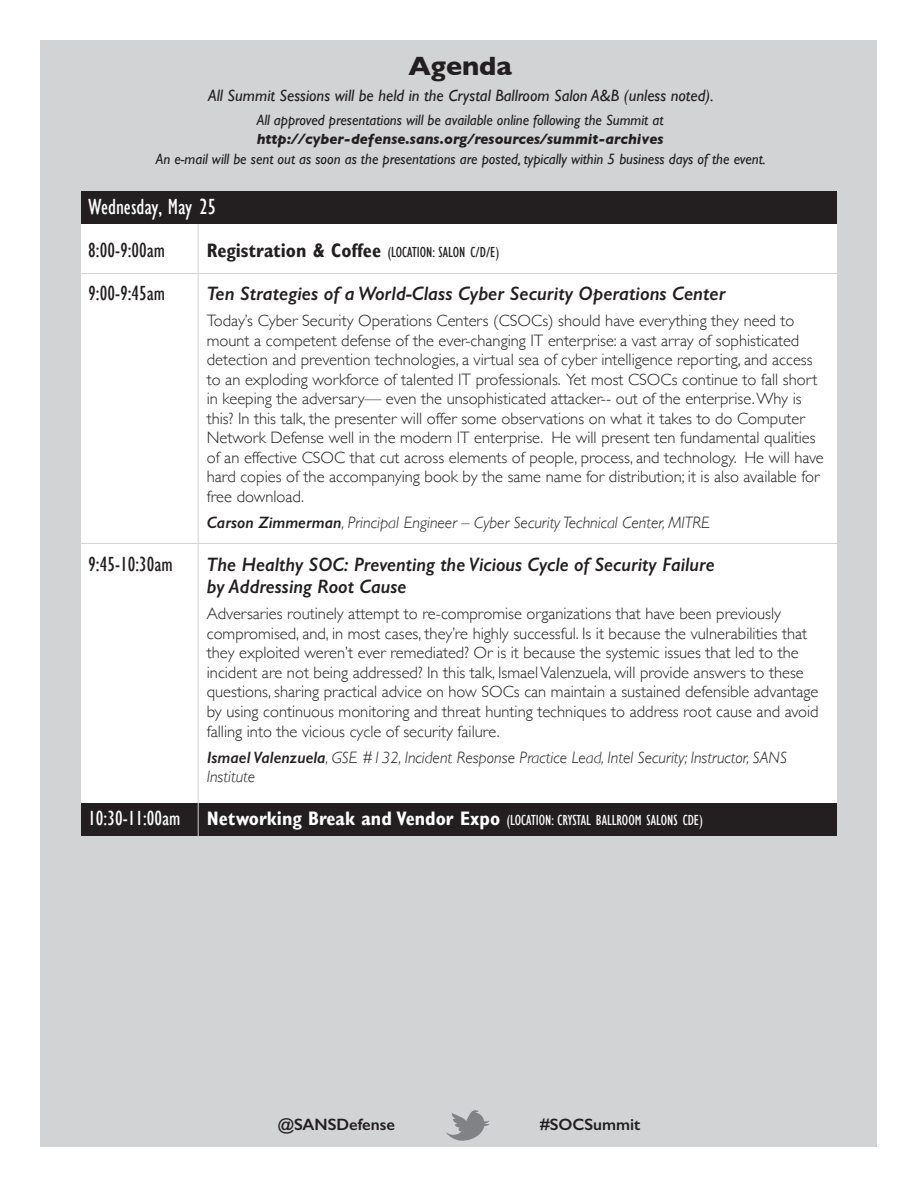
<style>
.page{position:relative;width:918px;height:1188px;background:#fff}
.page>*{position:absolute;margin:0;border:0;box-sizing:border-box;transform-origin:0 0}
.t1{font:700 27px "Gill Sans";color:#231f20}
.t2{font:condensed 22.5px "Gill Sans";color:#fff}
.t3{font:condensed 21px "Gill Sans";color:#231f20}
.t4{font:condensed 21px "Gill Sans";color:#fff}
.t5{font:italic 600 19.5px/22.5px "Gill Sans";color:#231f20}
.t6{font:300 16.5px/19.5px "Gill Sans";color:#231f20}
.t7{font:italic 300 16.5px/19.5px "Gill Sans";color:#231f20}
.t8{font:italic 16.5px "Gill Sans";color:#231f20}
.t9{font:600 16.5px "Gill Sans";color:#231f20}
.t10{font:italic 15px "Gill Sans";color:#231f20}
.t11{font:condensed 15px "Gill Sans";color:#fff}
.t12{font:italic 700 15px "Gill Sans";color:#231f20}
.t13{font:condensed 15px "Gill Sans";color:#231f20}
.s1{font-weight:700;font-size:19.5px}
.s2{font-weight:600}
</style>
<div class="page">
<div style="left:40px;top:40px;width:838px;height:1108px;background:#d1d3d4"></div>
<div style="left:81px;top:202px;width:756px;height:603px;background:#fff"></div>
<div style="left:81px;top:191px;width:756px;height:33px;background:#231f20"></div>
<div style="left:81px;top:803px;width:756px;height:33px;background:#231f20"></div>
<hr style="left:198px;top:224px;width:1px;height:631px;background:#d1d3d4">
<hr style="left:81px;top:273px;width:756px;height:1px;background:#d1d3d4">
<hr style="left:81px;top:543px;width:756px;height:1px;background:#d1d3d4">
<svg style="left:446px;top:1110px;width:44px;height:31px"></svg>
<h1 class="t1" style="left:408px;top:44px;width:105px">Agenda</h1>
<p class="t8" style="left:208px;top:86px;width:507px">All Summit Sessions will be held in the Crystal Ballroom Salon A&amp;B (unless noted).</p>
<p class="t10" style="left:257px;top:111px;width:408px">All approved presentations will be available online following the Summit at</p>
<p class="t12" style="left:257px;top:130px;width:408px">http://cyber-defense.sans.org/resources/summit-archives</p>
<p class="t10" style="left:156px;top:150px;width:611px">An e-mail will be sent out as soon as the presentations are posted, typically within 5 business days of the event.</p>
<h2 class="t2" style="left:88px;top:195px;width:129px">Wednesday, May 25</h2>
<p class="t3" style="left:88px;top:239px;width:78px">8:00-9:00am</p>
<p class="t13" style="left:207px;top:244px;width:294px"><span class="s1">Registration &amp; Coffee</span> (LOCATION: SALON C/D/E)</p>
<p class="t3" style="left:88px;top:282px;width:78px">9:00-9:45am</p>
<p class="t5" style="left:207px;top:282px;width:520px">Ten Strategies of a World-Class Cyber Security Operations Center</p>
<p class="t6" style="left:207px;top:310px;width:618px">Today’s Cyber Security Operations Centers (CSOCs) should have everything they need to mount a competent defense of the ever-changing IT enterprise: a vast array of sophisticated detection and prevention technologies, a virtual sea of cyber intelligence reporting, and access to an exploding workforce of talented IT professionals. Yet most CSOCs continue to fall short in keeping the adversary— even the unsophisticated attacker-- out of the enterprise. Why is this? In this talk, the presenter will offer some observations on what it takes to do Computer Network Defense well in the modern IT enterprise. He will present ten fundamental qualities of an effective CSOC that cut across elements of people, process, and technology. He will have hard copies of the accompanying book by the same name for distribution; it is also available for free download.</p>
<p class="t7" style="left:207px;top:513px;width:504px"><span class="s2">Carson Zimmerman</span>, Principal Engineer – Cyber Security Technical Center, MITRE</p>
<p class="t3" style="left:88px;top:553px;width:86px">9:45-10:30am</p>
<p class="t5" style="left:207px;top:553px;width:509px">The Healthy SOC: Preventing the Vicious Cycle of Security Failure by Addressing Root Cause</p>
<p class="t6" style="left:207px;top:604px;width:613px">Adversaries routinely attempt to re-compromise organizations that have been previously compromised, and, in most cases, they’re highly successful. Is it because the vulnerabilities that they exploited weren’t ever remediated? Or is it because the systemic issues that led to the incident are not being addressed? In this talk, Ismael Valenzuela, will provide answers to these questions, sharing practical advice on how SOCs can maintain a sustained defensible advantage by using continuous monitoring and threat hunting techniques to address root cause and avoid falling into the vicious cycle of security failure.</p>
<p class="t7" style="left:207px;top:748px;width:582px"><span class="s2">Ismael Valenzuela</span>, GSE #132, Incident Response Practice Lead, Intel Security; Instructor, SANS<br>Institute</p>
<p class="t4" style="left:88px;top:807px;width:93px">10:30-11:00am</p>
<p class="t11" style="left:207px;top:812px;width:498px"><span class="s1">Networking Break and Vendor Expo</span> (LOCATION: CRYSTAL BALLROOM SALONS CDE)</p>
<p class="t9" style="left:278px;top:1115px;width:119px">@SANSDefense</p>
<p class="t9" style="left:540px;top:1115px;width:102px">#SOCSummit</p>
</div>
